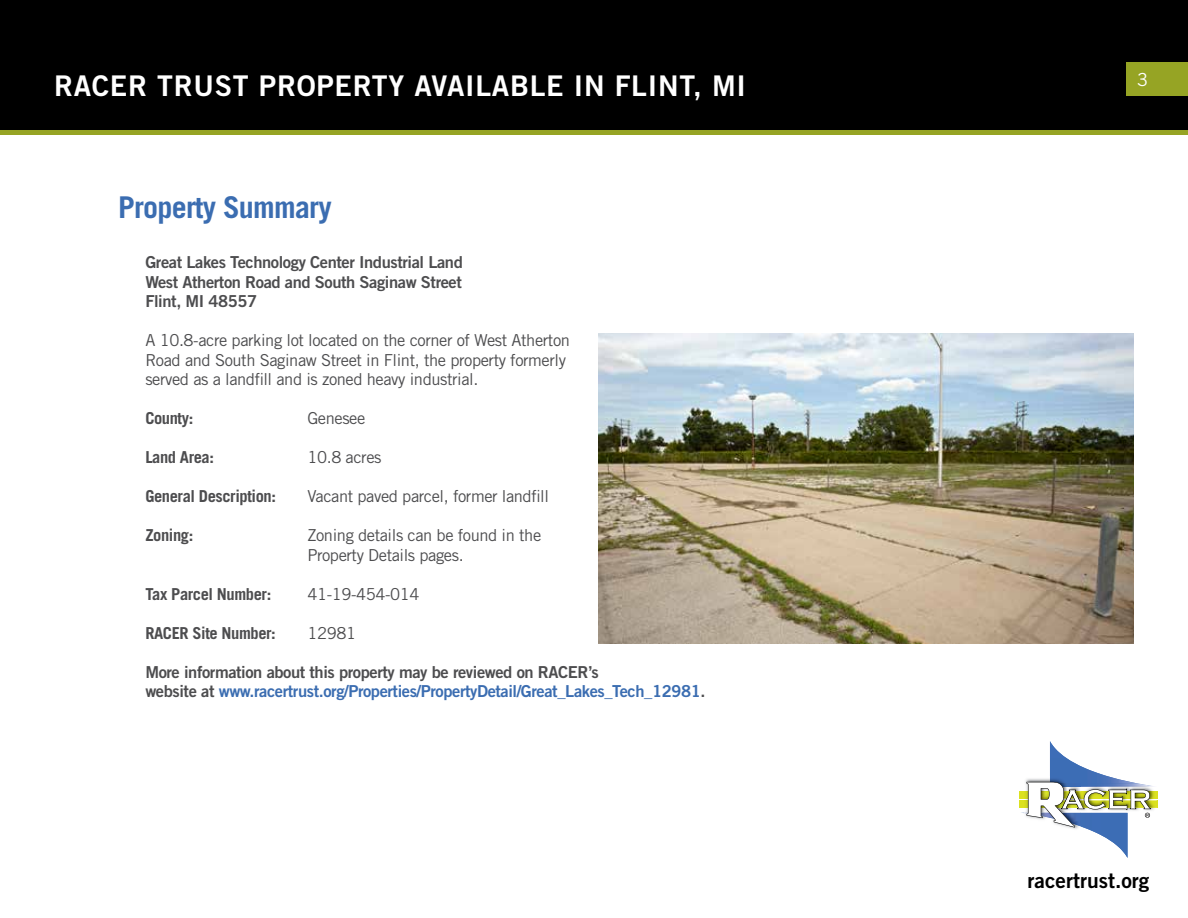
<style>
.page{position:relative;width:1188px;height:918px;background:#fff}
.page>*{position:absolute;margin:0;border:0;box-sizing:border-box;transform-origin:0 0}
.t1{font:700 30px "Trade Gothic LT Std";letter-spacing:-.025em;color:#3b6db1}
.t2{font:28.5px "Trade Gothic LT Std Bd 2";letter-spacing:.025em;color:#fff}
.t3{font:21px "Trade Gothic LT Std Bd 2";color:#000}
.t4{font:18px "Trade Gothic LT Std";color:#fff}
.t5{font:16.5px/19.5px "Trade Gothic LT Std";letter-spacing:-.025em;color:#4d4d4f}
.t6{font:16.5px/19.5px "Trade Gothic LT Std Bd 2";letter-spacing:-.025em;color:#3b6db1}
.t7{font:16.5px/19.5px "Trade Gothic LT Std Bd 2";letter-spacing:-.025em;color:#4d4d4f;text-align:justify}
.t8{font:700 16.5px "Trade Gothic LT Std";letter-spacing:-.025em;color:#4d4d4f}
.s1{color:#4d4d4f}
</style>
<div class="page">
<div style="left:1px;top:1px;width:1186px;height:131px;background:#000"></div>
<div style="left:0;top:0;width:1188px;height:133px;border:2px solid #000"></div>
<div style="left:1126px;top:62px;width:62px;height:34px;background:#96a424"></div>
<div style="left:0;top:130px;width:1188px;height:5px;background:#96a424"></div>
<div style="left:1019px;top:791px;width:139px;height:7px;background:#dbe120"></div>
<div style="left:1019px;top:801px;width:139px;height:7px;background:#dbe120"></div>
<svg style="left:1021px;top:741px;width:137px;height:117px"></svg>
<img style="left:598px;top:334px;width:536px;height:309px">
<h2 class="t2" style="left:54px;top:68px;width:694px">RACER TRUST PROPERTY AVAILABLE IN FLINT, MI</h2>
<h1 class="t1" style="left:118px;top:189px;width:215px">Property Summary</h1>
<p class="t7" style="left:145px;top:252px;width:319px">Great Lakes Technology Center Industrial Land West Atherton Road and South Saginaw Street Flint, MI 48557</p>
<p class="t5" style="left:145px;top:331px;width:426px">A 10.8-acre parking lot located on the corner of West Atherton<br>Road and South Saginaw Street in Flint, the property formerly served as a landfill and is zoned heavy industrial.</p>
<p class="t8" style="left:145px;top:408px;width:49px">County:</p>
<p class="t5" style="left:307px;top:409px;width:60px">Genesee</p>
<p class="t8" style="left:145px;top:447px;width:70px">Land Area:</p>
<p class="t5" style="left:307px;top:448px;width:76px">10.8 acres</p>
<p class="t8" style="left:145px;top:486px;width:132px">General Description:</p>
<p class="t5" style="left:307px;top:487px;width:243px">Vacant paved parcel, former landfill</p>
<p class="t8" style="left:145px;top:525px;width:49px">Zoning:</p>
<p class="t5" style="left:307px;top:526px;width:235px">Zoning details can be found in the<br>Property Details pages.</p>
<p class="t8" style="left:145px;top:584px;width:127px">Tax Parcel Number:</p>
<p class="t5" style="left:307px;top:584px;width:114px">41-19-454-014</p>
<p class="t8" style="left:145px;top:623px;width:132px">RACER Site Number:</p>
<p class="t5" style="left:307px;top:623px;width:50px">12981</p>
<p class="t6" style="left:145px;top:662px;width:562px"><span class="s1">More information about this property may be reviewed on RACER’s<br>website at</span> www.racertrust.org/Properties/PropertyDetail/Great_Lakes_Tech_12981<span class="s1">.</span></p>
<p class="t4" style="left:1137px;top:68px;width:12px">3</p>
<p class="t3" style="left:1028px;top:867px;width:123px">racertrust.org</p>
</div>
